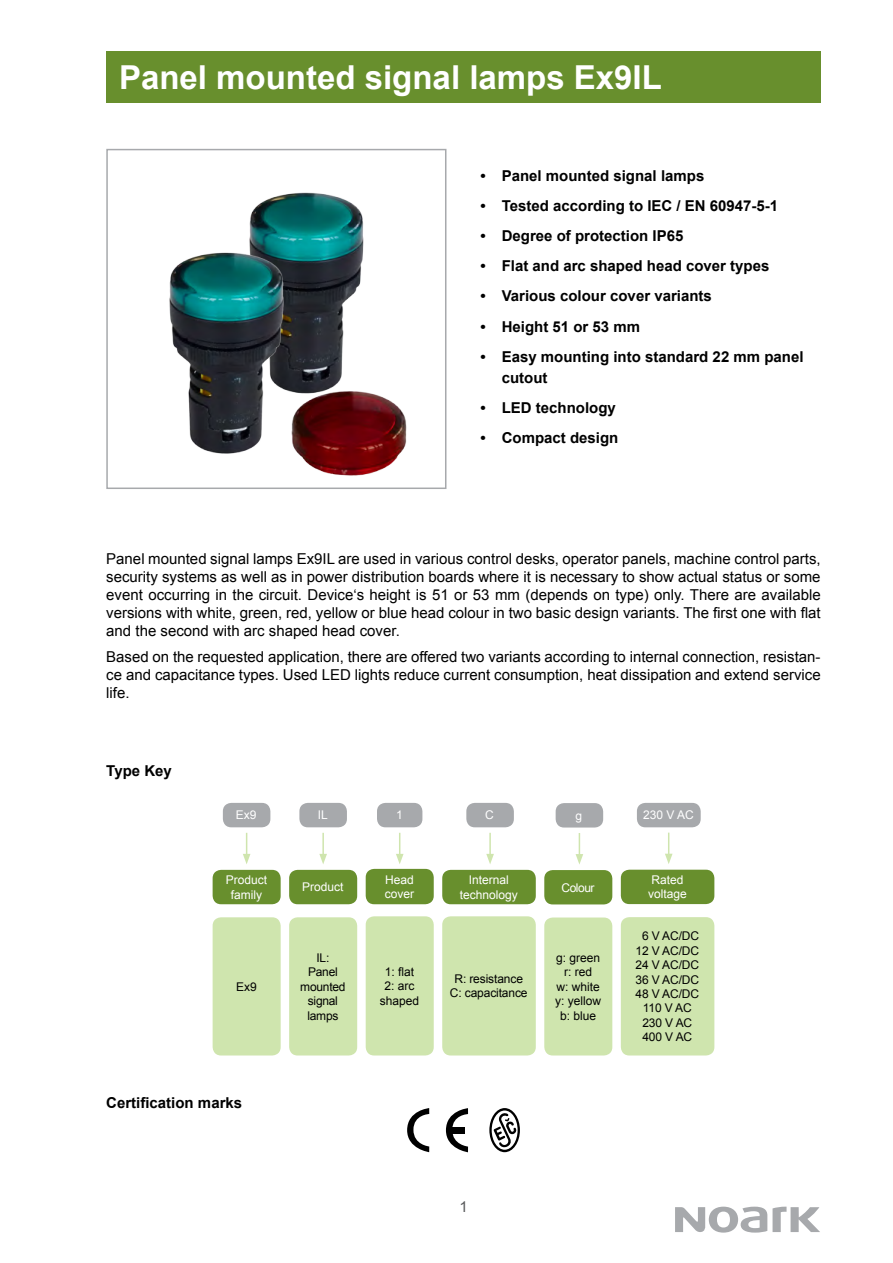
<style>
.page{position:relative;width:893px;height:1263px;background:#fff}
.page>*{position:absolute;margin:0;border:0;box-sizing:border-box;transform-origin:0 0}
.t1{font:700 33px "Arial";color:#fff}
.t2{font:15px/18px "Arial";color:#000;text-align:justify}
.t3{font:700 15px/21.6px "Arial";color:#000}
.t4{font:15px "Arial";color:#58595b}
.t5{font:12px/14.4px "Arial";letter-spacing:-.01em;color:#000;text-align:center}
.t6{font:12px/14.4px "Arial";color:#fff;text-align:center}
</style>
<div class="page">
<svg style="left:675px;top:1206px;width:145px;height:26px"></svg>
<div style="left:106px;top:51px;width:715px;height:51px;background:#688f2d"></div>
<div style="left:106px;top:149px;width:340px;height:340px;border:2px solid #a7a9ac"></div>
<div style="left:223px;top:803px;width:47px;height:24px;background:#a7a9ac;border-radius:9px"></div>
<div style="left:213px;top:870px;width:68px;height:34px;background:#688f2d;border-radius:9px"></div>
<div style="left:213px;top:917px;width:68px;height:138px;background:#cfe5ae;border-radius:9px"></div>
<div style="left:299px;top:803px;width:48px;height:24px;background:#a7a9ac;border-radius:9px"></div>
<div style="left:289px;top:870px;width:68px;height:34px;background:#688f2d;border-radius:9px"></div>
<div style="left:289px;top:917px;width:68px;height:138px;background:#cfe5ae;border-radius:9px"></div>
<div style="left:377px;top:803px;width:45px;height:24px;background:#a7a9ac;border-radius:9px"></div>
<div style="left:366px;top:869px;width:68px;height:35px;background:#688f2d;border-radius:9px"></div>
<div style="left:366px;top:916px;width:68px;height:139px;background:#cfe5ae;border-radius:9px"></div>
<svg style="left:243px;top:833px;width:7px;height:31px"></svg>
<hr style="left:322px;top:833px;width:2px;height:23px;background:#cfe5ae">
<svg style="left:319px;top:854px;width:8px;height:10px"></svg>
<svg style="left:396px;top:833px;width:8px;height:31px"></svg>
<div style="left:556px;top:803px;width:47px;height:24px;background:#a7a9ac;border-radius:9px"></div>
<div style="left:544px;top:870px;width:68px;height:34px;background:#688f2d;border-radius:9px"></div>
<div style="left:544px;top:917px;width:68px;height:138px;background:#cfe5ae;border-radius:9px"></div>
<svg style="left:576px;top:833px;width:7px;height:31px"></svg>
<div style="left:637px;top:803px;width:64px;height:24px;background:#a7a9ac;border-radius:9px"></div>
<div style="left:621px;top:870px;width:93px;height:34px;background:#688f2d;border-radius:9px"></div>
<div style="left:621px;top:917px;width:93px;height:138px;background:#cfe5ae;border-radius:9px"></div>
<svg style="left:665px;top:833px;width:7px;height:31px"></svg>
<div style="left:442px;top:916px;width:94px;height:139px;background:#cfe5ae;border-radius:9px"></div>
<div style="left:466px;top:803px;width:48px;height:24px;background:#a7a9ac;border-radius:9px"></div>
<div style="left:442px;top:870px;width:94px;height:34px;background:#688f2d;border-radius:9px"></div>
<hr style="left:489px;top:833px;width:2px;height:23px;background:#cfe5ae">
<svg style="left:486px;top:854px;width:8px;height:10px"></svg>
<img style="left:249px;top:192px;width:115px;height:182px">
<img style="left:169px;top:239px;width:153px;height:215px">
<img style="left:269px;top:374px;width:138px;height:102px">
<svg style="left:407px;top:1108px;width:22px;height:44px"></svg>
<svg style="left:446px;top:1108px;width:22px;height:44px"></svg>
<div style="left:450px;top:1127px;width:15px;height:6px;background:#000"></div>
<svg style="left:489px;top:1108px;width:31px;height:44px"></svg>
<h1 class="t1" style="left:119px;top:55px;width:544px">Panel mounted signal lamps Ex9IL</h1>
<p class="t3" style="left:480px;top:165px;width:225px">• Panel mounted signal lamps</p>
<p class="t3" style="left:480px;top:195px;width:299px">• Tested according to IEC / EN 60947-5-1</p>
<p class="t3" style="left:480px;top:226px;width:204px">• Degree of protection IP65</p>
<p class="t3" style="left:480px;top:256px;width:290px">• Flat and arc shaped head cover types</p>
<p class="t3" style="left:480px;top:286px;width:233px">• Various colour cover variants</p>
<p class="t3" style="left:480px;top:316px;width:161px">• Height 51 or 53 mm</p>
<p class="t3" style="left:502px;top:346px;width:303px;text-indent:-21px">• Easy mounting into standard 22 mm panel cutout</p>
<p class="t3" style="left:480px;top:398px;width:137px">• LED technology</p>
<p class="t3" style="left:480px;top:428px;width:139px">• Compact design</p>
<p class="t2" style="left:106px;top:550px;width:716px">Panel mounted signal lamps Ex9IL are used in various control desks, operator panels, machine control parts, security systems as well as in power distribution boards where it is necessary to show actual status or some event occurring in the circuit. Device‘s height is 51 or 53 mm (depends on type) only. There are available versions with white, green, red, yellow or blue head colour in two basic design variants. The first one with flat and the second with arc shaped head cover.</p>
<p class="t2" style="left:106px;top:648px;width:716px">Based on the requested application, there are offered two variants according to internal connection, resistan&shy;ce and capacitance types. Used LED lights reduce current consumption, heat dissipation and extend service life.</p>
<p class="t3" style="left:106px;top:761px;width:67px">Type Key</p>
<p class="t6" style="left:236px;top:808px;width:22px">Ex9</p>
<p class="t6" style="left:226px;top:873px;width:43px">Product family</p>
<p class="t5" style="left:236px;top:979px;width:22px">Ex9</p>
<p class="t3" style="left:106px;top:1092px;width:137px">Certification marks</p>
<p class="t6" style="left:318px;top:808px;width:12px">IL</p>
<p class="t6" style="left:302px;top:880px;width:43px">Product</p>
<p class="t5" style="left:300px;top:951px;width:47px">IL:<br>Panel mounted signal lamps</p>
<p class="t6" style="left:396px;top:808px;width:8px">1</p>
<p class="t6" style="left:385px;top:872px;width:31px;text-align:left">Head cover</p>
<p class="t5" style="left:380px;top:964px;width:41px">1: flat<br>2: arc shaped</p>
<p class="t6" style="left:485px;top:808px;width:10px">C</p>
<p class="t6" style="left:460px;top:873px;width:60px">Internal technology</p>
<p class="t5" style="left:450px;top:972px;width:79px">R: resistance<br>C: capacitance</p>
<p class="t6" style="left:576px;top:808px;width:8px">g</p>
<p class="t6" style="left:562px;top:880px;width:34px">Colour</p>
<p class="t5" style="left:555px;top:951px;width:48px">g: green r: red<br>w: white y: yellow b: blue</p>
<p class="t6" style="left:643px;top:808px;width:52px">230 V AC</p>
<p class="t6" style="left:648px;top:873px;width:40px;text-align:left">Rated voltage</p>
<p class="t5" style="left:635px;top:929px;width:65px">6 V AC/DC<br>12 V AC/DC<br>24 V AC/DC<br>36 V AC/DC<br>48 V AC/DC<br>110 V AC<br>230 V AC<br>400 V AC</p>
<p class="t4" style="left:459px;top:1197px;width:10px">1</p>
</div>
